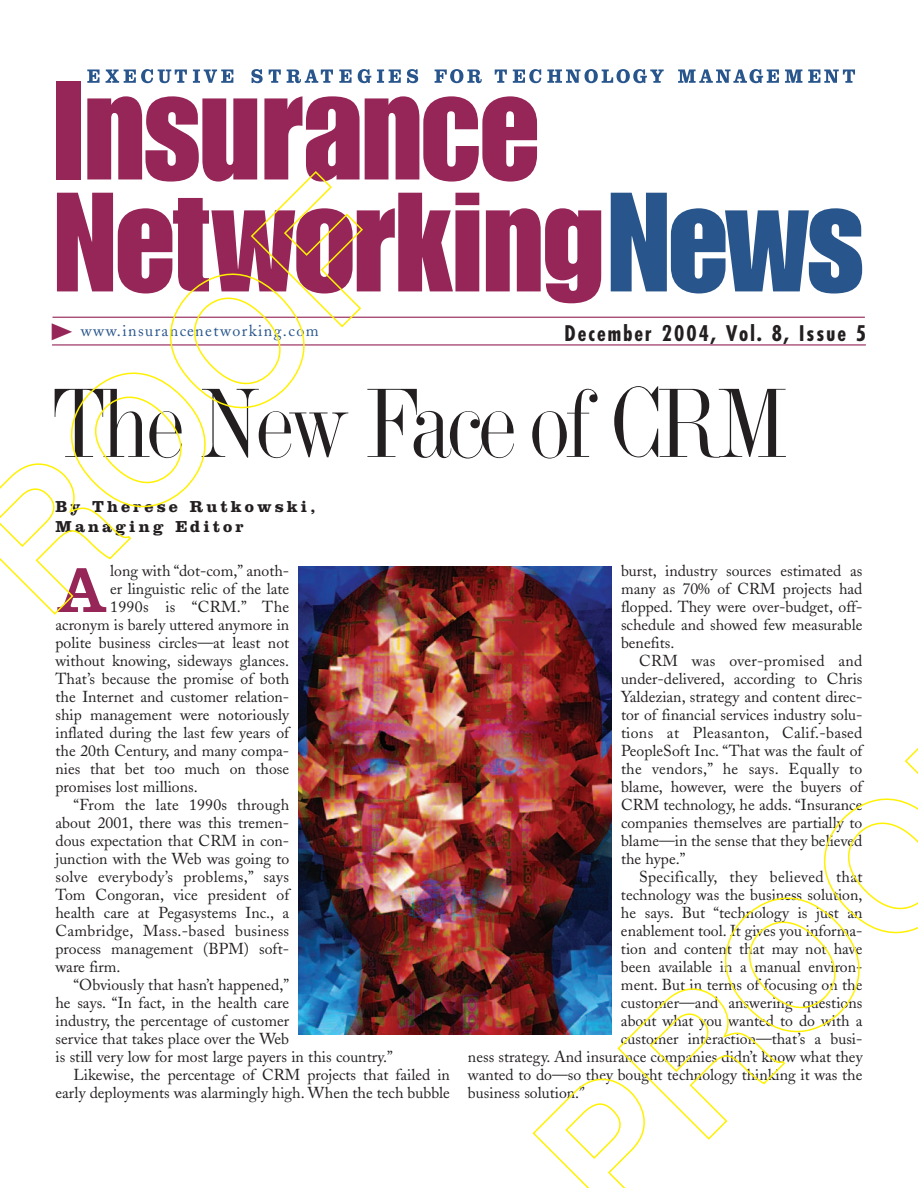
<style>
.page{position:relative;width:918px;height:1188px;background:#fff}
.page>*{position:absolute;margin:0;border:0;box-sizing:border-box;transform-origin:0 0}
.t1{font:102px "Torino";letter-spacing:-.025em;color:#231f20}
.t2{font:66px "Clarendon";color:#972658}
.t3{font:700 condensed 21px "Futura";letter-spacing:.1em;color:#231f20}
.t4{font:700 16.5px/19.8px "Clarendon";letter-spacing:.185em;color:#231f20}
.t5{font:16.05px "Adobe Caslon";letter-spacing:.09em;color:#28558c}
.t6{font:15.75px/18px "Adobe Caslon";color:#231f20;text-align:justify}
.t7{font:15.75px "Adobe Caslon";letter-spacing:.02em;color:#231f20}
</style>
<div class="page">
<hr style="left:52px;top:344px;width:814px;height:2px;background:#972658">
<hr style="left:52px;top:317px;width:813px;height:1px;background:#972658">
<div style="left:57px;top:81px;width:24px;height:98px;background:#972658"></div>
<svg style="left:87px;top:96px;width:170px;height:75px"></svg>
<svg style="left:264px;top:96px;width:273px;height:86px"></svg>
<svg style="left:363px;top:193px;width:116px;height:99px"></svg>
<svg style="left:486px;top:208px;width:115px;height:95px"></svg>
<svg style="left:611px;top:193px;width:251px;height:101px"></svg>
<svg style="left:87px;top:69px;width:13px;height:14px"></svg>
<svg style="left:106px;top:69px;width:81px;height:14px"></svg>
<svg style="left:193px;top:69px;width:40px;height:14px"></svg>
<svg style="left:251px;top:69px;width:12px;height:14px"></svg>
<svg style="left:269px;top:69px;width:12px;height:14px"></svg>
<svg style="left:287px;top:69px;width:46px;height:14px"></svg>
<svg style="left:339px;top:69px;width:13px;height:14px"></svg>
<svg style="left:358px;top:69px;width:13px;height:14px"></svg>
<svg style="left:377px;top:69px;width:24px;height:14px"></svg>
<svg style="left:407px;top:69px;width:11px;height:14px"></svg>
<svg style="left:435px;top:69px;width:47px;height:14px"></svg>
<svg style="left:495px;top:69px;width:12px;height:14px"></svg>
<svg style="left:513px;top:69px;width:28px;height:14px"></svg>
<svg style="left:547px;top:69px;width:117px;height:14px"></svg>
<svg style="left:678px;top:69px;width:101px;height:14px"></svg>
<svg style="left:785px;top:69px;width:17px;height:14px"></svg>
<svg style="left:808px;top:69px;width:47px;height:14px"></svg>
<img style="left:298px;top:566px;width:314px;height:469px">
<svg style="left:533px;top:696px;width:385px;height:492px"></svg>
<svg style="left:0;top:171px;width:363px;height:529px"></svg>
<svg style="left:52px;top:324px;width:20px;height:17px"></svg>
<p class="t5" style="left:81px;top:324px;width:239px">www.insurancenetworking.com</p>
<h3 class="t3" style="left:565px;top:324px;width:303px">December 2004, Vol. 8, Issue 5</h3>
<h1 class="t1" style="left:54px;top:384px;width:735px">The New Face of CRM</h1>
<p class="t4" style="left:56px;top:498px;width:261px">By Therese Rutkowski,<br>Managing Editor</p>
<h2 class="t2" style="left:56px;top:567px;width:53px">A</h2>
<p class="t6" style="left:110px;top:564px;width:180px">long with “dot-com,” anoth-</p>
<p class="t6" style="left:110px;top:582px;width:180px">er linguistic relic of the late</p>
<p class="t7" style="left:110px;top:600px;width:180px">1990s is “CRM.” The</p>
<p class="t6" style="left:55px;top:618px;width:235px">acronym is barely uttered anymore in</p>
<p class="t6" style="left:55px;top:636px;width:235px">polite business circles—at least not</p>
<p class="t6" style="left:55px;top:654px;width:235px">without knowing, sideways glances.</p>
<p class="t6" style="left:55px;top:672px;width:235px">That’s because the promise of both</p>
<p class="t6" style="left:55px;top:690px;width:235px">the Internet and customer relation-</p>
<p class="t6" style="left:55px;top:708px;width:235px">ship management were notoriously</p>
<p class="t6" style="left:55px;top:726px;width:235px">inflated during the last few years of</p>
<p class="t6" style="left:55px;top:744px;width:235px">the 20th Century, and many compa-</p>
<p class="t6" style="left:55px;top:762px;width:235px">nies that bet too much on those</p>
<p class="t6" style="left:55px;top:780px;width:144px">promises lost millions.</p>
<p class="t6" style="left:74px;top:798px;width:217px">“From the late 1990s through</p>
<p class="t6" style="left:55px;top:816px;width:235px">about 2001, there was this tremen-</p>
<p class="t6" style="left:55px;top:834px;width:235px">dous expectation that CRM in con-</p>
<p class="t6" style="left:55px;top:852px;width:235px">junction with the Web was going to</p>
<p class="t6" style="left:55px;top:870px;width:235px">solve everybody’s problems,” says</p>
<p class="t6" style="left:55px;top:888px;width:235px">Tom Congoran, vice president of</p>
<p class="t6" style="left:55px;top:906px;width:235px">health care at Pegasystems Inc., a</p>
<p class="t7" style="left:55px;top:924px;width:235px">Cambridge, Mass.-based business</p>
<p class="t6" style="left:55px;top:942px;width:235px">process management (BPM) soft-</p>
<p class="t6" style="left:55px;top:960px;width:67px">ware firm.</p>
<p class="t6" style="left:74px;top:978px;width:217px">“Obviously that hasn’t happened,”</p>
<p class="t6" style="left:55px;top:996px;width:235px">he says. “In fact, in the health care</p>
<p class="t6" style="left:55px;top:1014px;width:235px">industry, the percentage of customer</p>
<p class="t6" style="left:55px;top:1032px;width:235px">service that takes place over the Web</p>
<p class="t6" style="left:55px;top:1050px;width:339px">is still very low for most large payers in this country.”</p>
<p class="t6" style="left:74px;top:1068px;width:378px">Likewise, the percentage of CRM projects that failed in</p>
<p class="t6" style="left:55px;top:1086px;width:396px">early deployments was alarmingly high. When the tech bubble</p>
<p class="t6" style="left:621px;top:564px;width:243px">burst, industry sources estimated as many as 70% of CRM projects had flopped. They were over-budget, off&shy;schedule and showed few measurable benefits.</p>
<p class="t6" style="left:621px;top:654px;width:243px;text-indent:18px">CRM was over-promised and under-delivered, according to Chris Yaldezian, strategy and content direc&shy;tor of financial services industry solu&shy;tions at Pleasanton, Calif.-based PeopleSoft Inc. “That was the fault of the vendors,” he says. Equally to blame, however, were the buyers of CRM technology, he adds. “Insurance companies themselves are partially to blame—in the sense that they believed the hype.”</p>
<p class="t7" style="left:639px;top:870px;width:225px">Specifically, they believed that</p>
<p class="t6" style="left:621px;top:888px;width:243px">technology was the business solution,</p>
<p class="t6" style="left:621px;top:906px;width:243px">he says. But “technology is just an</p>
<p class="t6" style="left:621px;top:924px;width:243px">enablement tool. It gives you informa-</p>
<p class="t6" style="left:621px;top:942px;width:243px">tion and content that may not have</p>
<p class="t6" style="left:621px;top:960px;width:243px">been available in a manual environ-</p>
<p class="t6" style="left:621px;top:978px;width:243px">ment. But in terms of focusing on the</p>
<p class="t6" style="left:621px;top:996px;width:243px">customer—and answering questions</p>
<p class="t6" style="left:621px;top:1014px;width:243px">about what you wanted to do with a</p>
<p class="t6" style="left:621px;top:1032px;width:243px">customer interaction—that’s a busi-</p>
<p class="t6" style="left:468px;top:1050px;width:396px">ness strategy. And insurance companies didn’t know what they</p>
<p class="t6" style="left:468px;top:1068px;width:396px">wanted to do—so they bought technology thinking it was the</p>
<p class="t6" style="left:468px;top:1086px;width:118px">business solution.”</p>
</div>
